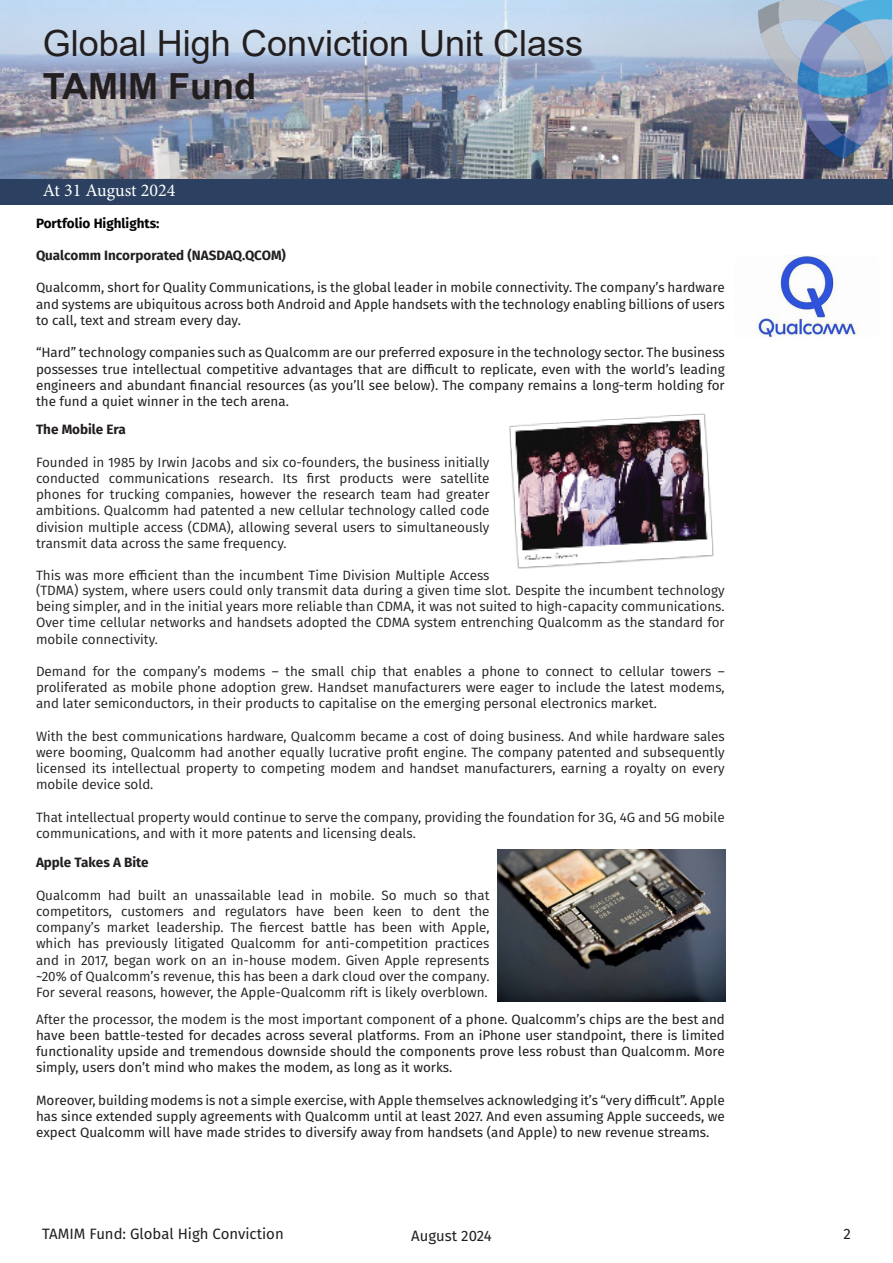
<style>
.page{position:relative;width:893px;height:1263px;background:#fff}
.page>*{position:absolute;margin:0;border:0;box-sizing:border-box;transform-origin:0 0}
.t1{font:36px "Arial";color:#231f20}
.t2{font:700 36px "Arial";color:#231f20}
.t3{font:18px "Minion Pro";color:#fff}
.t4{font:15px "Fira Sans";color:#231f20}
.t5{font:13.5px/16.2px "Fira Sans";color:#231f20;text-align:justify}
.t6{font:13.5px/16.2px "Fira Sans";color:#231f20;text-align:justify}
.t7{font:700 13.5px "Fira Sans";color:#231f20}
.t8{font:700 13.5px "Fira Sans";color:#040503}
.s1{font-style:inherit}
</style>
<div class="page">
<img style="left:0;top:0;width:726px;height:179px">
<img style="left:726px;top:0;width:167px;height:179px">
<div style="left:0;top:179px;width:893px;height:26px;background:#2c4161"></div>
<img style="left:756px;top:256px;width:102px;height:82px">
<img style="left:510px;top:414px;width:203px;height:154px">
<img style="left:497px;top:849px;width:229px;height:152px">
<h1 class="t1" style="left:43px;top:18px;width:542px">Global High Conviction Unit Class</h1>
<h1 class="t2" style="left:43px;top:61px;width:215px">TAMIM Fund</h1>
<h2 class="t3" style="left:43px;top:178px;width:134px">At 31 August 2024</h2>
<p class="t8" style="left:36px;top:212px;width:125px">Portfolio Highlights:</p>
<p class="t7" style="left:36px;top:244px;width:252px">Qualcomm Incorporated (NASDAQ.QCOM)</p>
<p class="t6" style="left:36px;top:279px;width:690px">Qualcomm, short for Quality Communications, is the global leader in mobile connectivity. The company’s hardware and systems are ubiquitous across both Android and Apple handsets with the technology enabling billions of users to call, text and stream every day.</p>
<p class="t6" style="left:36px;top:344px;width:690px">“Hard” technology companies such as Qualcomm are our preferred exposure in the technology sector. The business possesses true intellectual competitive advantages that are difficult to replicate, even with the world’s leading engineers and abundant financial resources (as you’ll see below). The company remains a long-term holding for the fund a quiet winner in the tech arena.</p>
<p class="t7" style="left:36px;top:418px;width:92px">The Mobile Era</p>
<p class="t5" style="left:36px;top:454px;width:455px">Founded in 1985 by Irwin Jacobs and six co-founders, the business initially conducted communications research. Its first products were satellite phones for trucking companies, however the research team had greater ambitions. Qualcomm had patented a new cellular technology called code division multiple access (CDMA), allowing several users to simultaneously transmit data across the same frequency.</p>
<p class="t5" style="left:36px;top:567px;width:455px">This was more efficient than the incumbent Time Division Multiple Access</p>
<p class="t5" style="left:36px;top:582px;width:690px">(TDMA) system, where users could only transmit data during a given time slot. Despite the incumbent technology being simpler, and in the initial years more reliable than CDMA, it was not suited to high-capacity communications.<br>Over time cellular networks and handsets adopted the CDMA system entrenching Qualcomm as the standard for mobile connectivity.</p>
<p class="t5" style="left:36px;top:663px;width:690px">Demand for the company’s modems – the small chip that enables a phone to connect to cellular towers – proliferated as mobile phone adoption grew. Handset manufacturers were eager to include the latest modems, and later semiconductors, in their products to capitalise on the emerging personal electronics market.</p>
<p class="t5" style="left:36px;top:728px;width:690px">With the best communications hardware, Qualcomm became a cost of doing business. And while hardware sales were booming, Qualcomm had another equally lucrative profit engine. The company patented and subsequently licensed its intellectual property to competing modem and handset manufacturers, earning a royalty on every mobile device sold.</p>
<p class="t5" style="left:36px;top:809px;width:690px">That intellectual property would continue to serve the company, providing the foundation for 3G, 4G and 5G mobile communications, and with it more patents and licensing deals.</p>
<p class="t7" style="left:36px;top:851px;width:114px">Apple Takes A Bite</p>
<p class="t5" style="left:36px;top:887px;width:455px">Qualcomm had built an unassailable lead in mobile. So much so that competitors, customers and regulators have been keen to dent the company’s market leadership. The fiercest battle has been with Apple, which has previously litigated Qualcomm for anti-competition practices and in 2017, began work on an in-house modem. Given Apple represents ~20% of Qualcomm’s revenue, this has been a dark cloud over the company.<br>For several reasons, however, the Apple-Qualcomm rift is likely overblown.</p>
<p class="t6" style="left:36px;top:1010px;width:690px"><span class="s1">After the processor, the modem is the most important component</span> of a phone. Qualcomm’s chips are the best and have been battle-tested for decades across several platforms. From an iPhone user standpoint, there is limited functionality upside and tremendous downside should the components prove less robust than Qualcomm. More simply, users don’t mind who makes the modem, as long as it works.</p>
<p class="t6" style="left:36px;top:1091px;width:690px">Moreover, building modems is not a simple exercise, with Apple themselves acknowledging it’s “very difficult”. Apple has since extended supply agreements with Qualcomm until at least 2027. And even assuming Apple succeeds, we expect Qualcomm will have made strides to diversify away from handsets (and Apple) to new revenue streams.</p>
<p class="t4" style="left:42px;top:1222px;width:243px">TAMIM Fund: Global High Conviction</p>
<p class="t4" style="left:411px;top:1225px;width:82px">August 2024</p>
<p class="t4" style="left:843px;top:1222px;width:9px">2</p>
</div>
